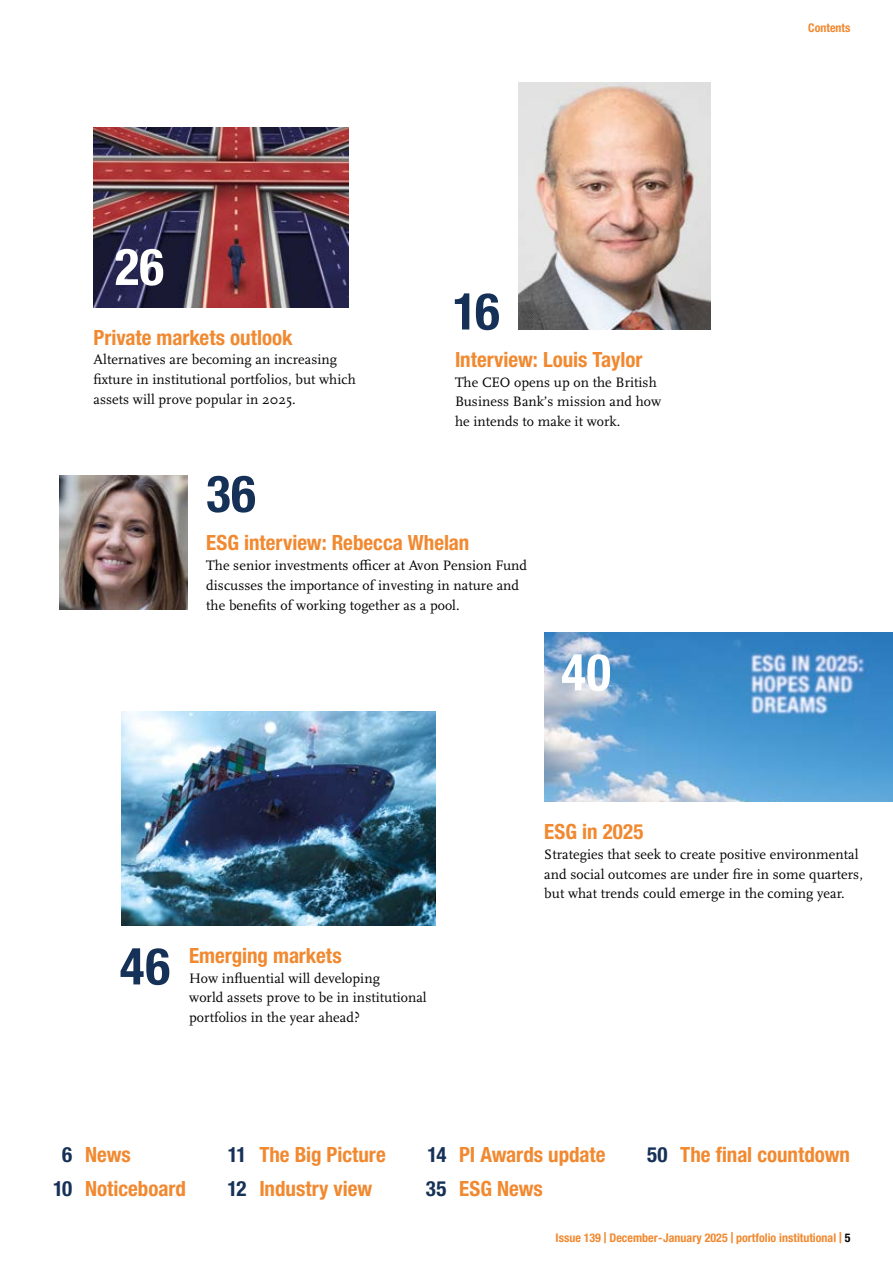
<style>
.page{position:relative;width:893px;height:1263px;background:#fff}
.page>*{position:absolute;margin:0;border:0;box-sizing:border-box;transform-origin:0 0}
.t1{font:700 condensed 51px "Helvetica Neue LT Pro";color:#163157}
.t2{font:700 condensed 51px "Helvetica Neue LT Pro";color:#fff}
.t3{font:700 condensed 21px/33.8px "Helvetica Neue LT Pro";color:#f18930}
.t4{font:14.25px/19.6px "Scala OT";letter-spacing:.005em;color:#000}
.t5{font:700 condensed 12px "Helvetica Neue LT Pro";color:#f18930}
.s1{color:#163157}
.s2{font-size:15px}
.s3{color:#000}
</style>
<div class="page">
<img style="left:94px;top:127px;width:254px;height:180px">
<img style="left:544px;top:633px;width:349px;height:169px">
<img style="left:519px;top:83px;width:191px;height:246px">
<img style="left:60px;top:475px;width:127px;height:135px">
<img style="left:121px;top:712px;width:315px;height:213px">
<h1 class="t2" style="left:115px;top:236px;width:51px">26</h1>
<h2 class="t3" style="left:94px;top:320px;width:201px">Private markets outlook</h2>
<p class="t4" style="left:94px;top:350px;width:264px">Alternatives are becoming an increasing fixture in institutional portfolios, but which assets will prove popular in 2025.</p>
<h1 class="t1" style="left:206px;top:463px;width:51px">36</h1>
<h1 class="t1" style="left:453px;top:281px;width:48px">16</h1>
<h2 class="t3" style="left:455px;top:343px;width:189px">Interview: Louis Taylor</h2>
<p class="t4" style="left:455px;top:372px;width:208px">The CEO opens up on the British<br>Business Bank’s mission and how he intends to make it work.</p>
<h2 class="t3" style="left:206px;top:526px;width:265px">ESG interview: Rebecca Whelan</h2>
<p class="t4" style="left:206px;top:556px;width:322px">The senior investments officer at Avon Pension Fund discusses the importance of investing in nature and the benefits of working together as a pool.</p>
<h1 class="t2" style="left:561px;top:642px;width:51px">40</h1>
<p class="t5" style="left:808px;top:20px;width:44px">Contents</p>
<h1 class="t1" style="left:120px;top:936px;width:52px">46</h1>
<h2 class="t3" style="left:189px;top:939px;width:154px">Emerging markets</h2>
<p class="t4" style="left:189px;top:968px;width:239px">How influential will developing<br>world assets prove to be in institutional portfolios in the year ahead?</p>
<h2 class="t3" style="left:544px;top:815px;width:101px">ESG in 2025</h2>
<p class="t4" style="left:544px;top:845px;width:320px">Strategies that seek to create positive environmental and social outcomes are under fire in some quarters, but what trends could emerge in the coming year.</p>
<h2 class="t3" style="left:53px;top:1137px;width:134px;text-indent:9px"><span class="s1">6</span> News<br><span class="s1">10</span> Noticeboard</h2>
<h2 class="t3" style="left:228px;top:1137px;width:160px"><span class="s1">11</span> The Big Picture<br><span class="s1">12</span> Industry view</h2>
<h2 class="t3" style="left:426px;top:1137px;width:181px"><span class="s1">14</span> PI Awards update<br><span class="s1">35</span> ESG News</h2>
<h2 class="t3" style="left:647px;top:1137px;width:204px"><span class="s1">50</span> The final countdown</h2>
<p class="t5" style="left:556px;top:1230px;width:296px">Issue 139 <span class="s2">|</span> December-January 2025 <span class="s2">|</span> portfolio institutional <span class="s2">|</span> <span class="s3">5</span></p>
</div>
